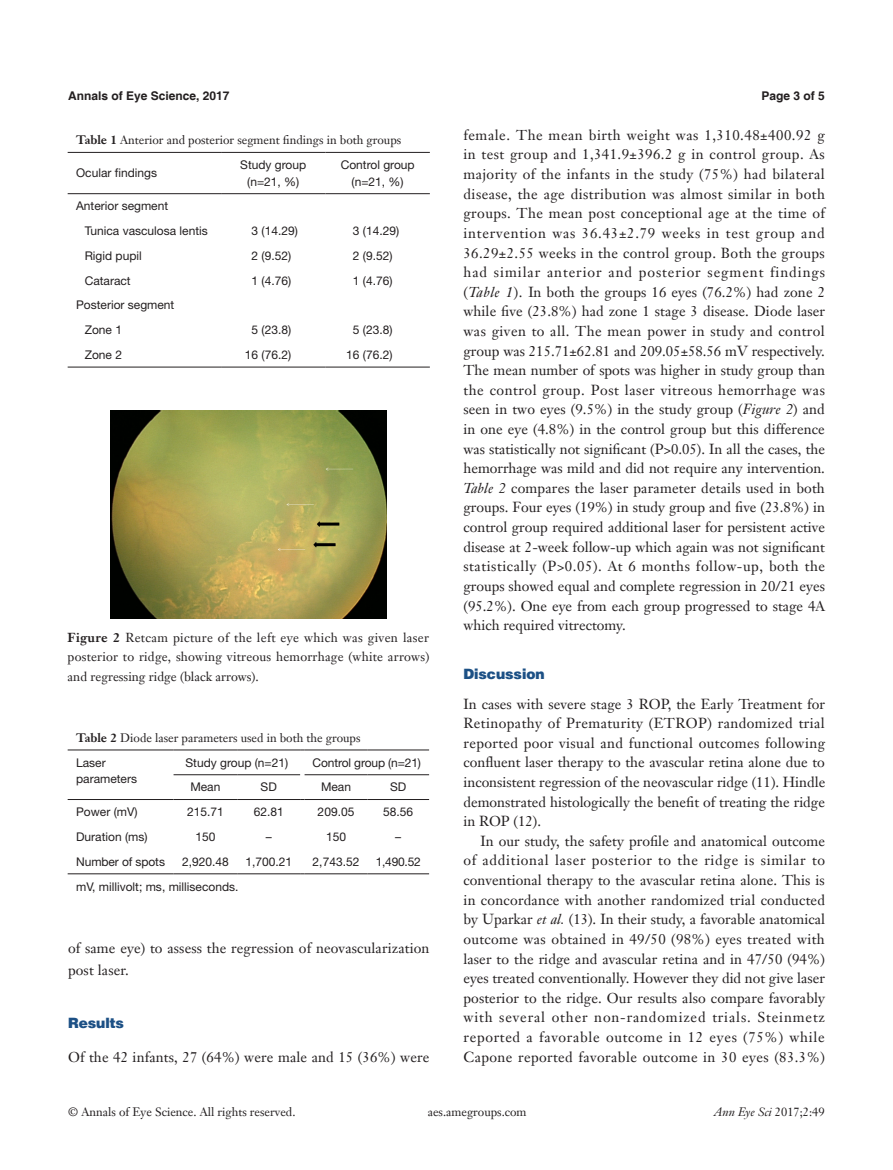
<style>
.page{position:relative;width:893px;height:1170px;background:#fff}
.page>*{position:absolute;margin:0;border:0;box-sizing:border-box;transform-origin:0 0}
.t1{font:14.25px/19.6px "Janson Text LT";letter-spacing:.01em;color:#231f20;text-align:justify}
.t2{font:900 14.25px "Helvetica";color:#1c5085}
.t3{font:12.75px/19.5px "Janson Text LT";color:#231f20;text-align:justify}
.t4{font:12px/16.5px "Helvetica Neue LT Pro";color:#231f20;text-align:center}
.t5{font:12px "Janson Text LT";color:#231f20}
.t6{font:700 12px "Helvetica";color:#231f20}
.t7{font:italic 12px "Janson Text LT";color:#231f20}
.s1{font-weight:700}
.s2{font-style:italic}
.s3{font-style:normal}
</style>
<div class="page">
<img style="left:110px;top:410px;width:277px;height:208px">
<hr style="left:68px;top:152px;width:153px;height:1px;background:#231f20">
<hr style="left:221px;top:152px;width:104px;height:1px;background:#231f20">
<hr style="left:325px;top:152px;width:105px;height:1px;background:#231f20">
<hr style="left:68px;top:193px;width:153px;height:1px;background:#231f20">
<hr style="left:221px;top:193px;width:104px;height:1px;background:#231f20">
<hr style="left:325px;top:193px;width:105px;height:1px;background:#231f20">
<hr style="left:68px;top:366px;width:153px;height:1px;background:#231f20">
<hr style="left:221px;top:366px;width:104px;height:1px;background:#231f20">
<hr style="left:325px;top:366px;width:105px;height:1px;background:#231f20">
<hr style="left:68px;top:749px;width:106px;height:1px;background:#231f20">
<hr style="left:68px;top:799px;width:106px;height:1px;background:#231f20">
<hr style="left:174px;top:749px;width:63px;height:1px;background:#231f20">
<hr style="left:237px;top:749px;width:63px;height:1px;background:#231f20">
<hr style="left:305px;top:749px;width:62px;height:1px;background:#231f20">
<hr style="left:367px;top:749px;width:62px;height:1px;background:#231f20">
<hr style="left:174px;top:774px;width:63px;height:1px;background:#231f20">
<hr style="left:237px;top:774px;width:63px;height:1px;background:#231f20">
<hr style="left:305px;top:774px;width:62px;height:1px;background:#231f20">
<hr style="left:367px;top:774px;width:62px;height:1px;background:#231f20">
<hr style="left:174px;top:799px;width:63px;height:1px;background:#231f20">
<hr style="left:237px;top:799px;width:63px;height:1px;background:#231f20">
<hr style="left:305px;top:799px;width:62px;height:1px;background:#231f20">
<hr style="left:367px;top:799px;width:62px;height:1px;background:#231f20">
<hr style="left:68px;top:873px;width:106px;height:1px;background:#231f20">
<hr style="left:174px;top:873px;width:63px;height:1px;background:#231f20">
<hr style="left:237px;top:873px;width:63px;height:1px;background:#231f20">
<hr style="left:305px;top:873px;width:62px;height:1px;background:#231f20">
<hr style="left:367px;top:873px;width:62px;height:1px;background:#231f20">
<p class="t6" style="left:68px;top:88px;width:163px">Annals of Eye Science, 2017</p>
<p class="t6" style="left:762px;top:88px;width:65px">Page 3 of 5</p>
<p class="t5" style="left:76px;top:132px;width:327px"><span class="s1">Table 1</span> Anterior and posterior segment findings in both groups</p>
<p class="t4" style="left:76px;top:164px;width:82px">Ocular findings</p>
<p class="t4" style="left:240px;top:156px;width:68px">Study group (n=21, %)</p>
<p class="t4" style="left:341px;top:156px;width:76px">Control group (n=21, %)</p>
<p class="t4" style="left:76px;top:197px;width:94px">Anterior segment</p>
<p class="t4" style="left:85px;top:222px;width:125px">Tunica vasculosa lentis</p>
<p class="t4" style="left:252px;top:222px;width:48px">3 (14.29)</p>
<p class="t4" style="left:353px;top:222px;width:48px">3 (14.29)</p>
<p class="t4" style="left:85px;top:247px;width:59px">Rigid pupil</p>
<p class="t4" style="left:252px;top:247px;width:41px">2 (9.52)</p>
<p class="t4" style="left:353px;top:247px;width:41px">2 (9.52)</p>
<p class="t4" style="left:85px;top:272px;width:47px">Cataract</p>
<p class="t4" style="left:252px;top:272px;width:41px">1 (4.76)</p>
<p class="t4" style="left:353px;top:272px;width:41px">1 (4.76)</p>
<p class="t4" style="left:76px;top:296px;width:100px">Posterior segment</p>
<p class="t4" style="left:85px;top:321px;width:39px">Zone 1</p>
<p class="t4" style="left:252px;top:321px;width:41px">5 (23.8)</p>
<p class="t4" style="left:353px;top:321px;width:41px">5 (23.8)</p>
<p class="t4" style="left:85px;top:346px;width:39px">Zone 2</p>
<p class="t4" style="left:245px;top:346px;width:48px">16 (76.2)</p>
<p class="t4" style="left:346px;top:346px;width:48px">16 (76.2)</p>
<p class="t3" style="left:68px;top:627px;width:363px"><span class="s1">Figure 2</span> Retcam picture of the left eye which was given laser posterior to ridge, showing vitreous hemorrhage (white arrows) and regressing ridge (black arrows).</p>
<p class="t5" style="left:76px;top:730px;width:286px"><span class="s1">Table 2</span> Diode laser parameters used in both the groups</p>
<p class="t4" style="left:76px;top:753px;width:31px">Laser</p>
<p class="t4" style="left:76px;top:770px;width:62px">parameters</p>
<p class="t4" style="left:185px;top:753px;width:104px">Study group (n=21)</p>
<p class="t4" style="left:313px;top:753px;width:110px">Control group (n=21)</p>
<p class="t4" style="left:190px;top:778px;width:32px">Mean</p>
<p class="t4" style="left:261px;top:778px;width:18px">SD</p>
<p class="t4" style="left:321px;top:778px;width:32px">Mean</p>
<p class="t4" style="left:390px;top:778px;width:18px">SD</p>
<p class="t4" style="left:76px;top:803px;width:63px">Power (mV)</p>
<p class="t4" style="left:187px;top:803px;width:38px">215.71</p>
<p class="t4" style="left:254px;top:803px;width:32px">62.81</p>
<p class="t4" style="left:318px;top:803px;width:38px">209.05</p>
<p class="t4" style="left:383px;top:803px;width:32px">58.56</p>
<p class="t4" style="left:76px;top:828px;width:73px">Duration (ms)</p>
<p class="t4" style="left:195px;top:828px;width:22px">150</p>
<p class="t4" style="left:266px;top:828px;width:7px">–</p>
<p class="t4" style="left:326px;top:828px;width:22px">150</p>
<p class="t4" style="left:395px;top:828px;width:7px">–</p>
<p class="t4" style="left:76px;top:852px;width:90px">Number of spots</p>
<p class="t4" style="left:182px;top:852px;width:48px">2,920.48</p>
<p class="t4" style="left:245px;top:852px;width:48px">1,700.21</p>
<p class="t4" style="left:313px;top:852px;width:48px">2,743.52</p>
<p class="t4" style="left:376px;top:852px;width:47px">1,490.52</p>
<p class="t4" style="left:76px;top:877px;width:164px">mV, millivolt; ms, milliseconds.</p>
<p class="t1" style="left:68px;top:937px;width:363px;line-height:21.6px">of same eye) to assess the regression of neovascularization post laser.</p>
<p class="t2" style="left:68px;top:1013px;width:58px">Results</p>
<p class="t1" style="left:68px;top:1046px;width:363px">Of the 42 infants, 27 (64%) were male and 15 (36%) were</p>
<p class="t1" style="left:463px;top:125px;width:363px">female. The mean birth weight was 1,310.48±400.92 g in test group and 1,341.9±396.2 g in control group. As majority of the infants in the study (75%) had bilateral disease, the age distribution was almost similar in both groups. The mean post conceptional age at the time of intervention was 36.43±2.79 weeks in test group and 36.29±2.55 weeks in the control group. Both the groups had similar anterior and posterior segment findings (<span class="s2">Table 1</span>). In both the groups 16 eyes (76.2%) had zone 2 while five (23.8%) had zone 1 stage 3 disease. Diode laser was given to all. The mean power in study and control group was 215.71±62.81 and 209.05±58.56 mV respectively.<br>The mean number of spots was higher in study group than the control group. Post laser vitreous hemorrhage was seen in two eyes (9.5%) in the study group (<span class="s2">Figure 2</span>) and in one eye (4.8%) in the control group but this difference was statistically not significant (P&gt;0.05). In all the cases, the hemorrhage was mild and did not require any intervention.<br><span class="s2">Table 2</span> compares the laser parameter details used in both groups. Four eyes (19%) in study group and five (23.8%) in control group required additional laser for persistent active disease at 2-week follow-up which again was not significant statistically (P&gt;0.05). At 6 months follow-up, both the groups showed equal and complete regression in 20/21 eyes (95.2%). One eye from each group progressed to stage 4A which required vitrectomy.</p>
<p class="t2" style="left:463px;top:664px;width:83px">Discussion</p>
<p class="t1" style="left:463px;top:693px;width:363px">In cases with severe stage 3 ROP, the Early Treatment for Retinopathy of Prematurity (ETROP) randomized trial reported poor visual and functional outcomes following confluent laser therapy to the avascular retina alone due to inconsistent regression of the neovascular ridge (11). Hindle demonstrated histologically the benefit of treating the ridge in ROP (12).</p>
<p class="t1" style="left:463px;top:830px;width:363px;text-indent:17px">In our study, the safety profile and anatomical outcome of additional laser posterior to the ridge is similar to conventional therapy to the avascular retina alone. This is in concordance with another randomized trial conducted by Uparkar <span class="s2">et al.</span> (13). In their study, a favorable anatomical outcome was obtained in 49/50 (98%) eyes treated with laser to the ridge and avascular retina and in 47/50 (94%) eyes treated conventionally. However they did not give laser posterior to the ridge. Our results also compare favorably with several other non-randomized trials. Steinmetz reported a favorable outcome in 12 eyes (75%) while Capone reported favorable outcome in 30 eyes (83.3%)</p>
<p class="t5" style="left:68px;top:1104px;width:229px">© Annals of Eye Science. All rights reserved.</p>
<p class="t5" style="left:428px;top:1104px;width:100px">aes.amegroups.com</p>
<p class="t7" style="left:714px;top:1104px;width:112px">Ann Eye Sci <span class="s3">2017;2:49</span></p>
</div>
